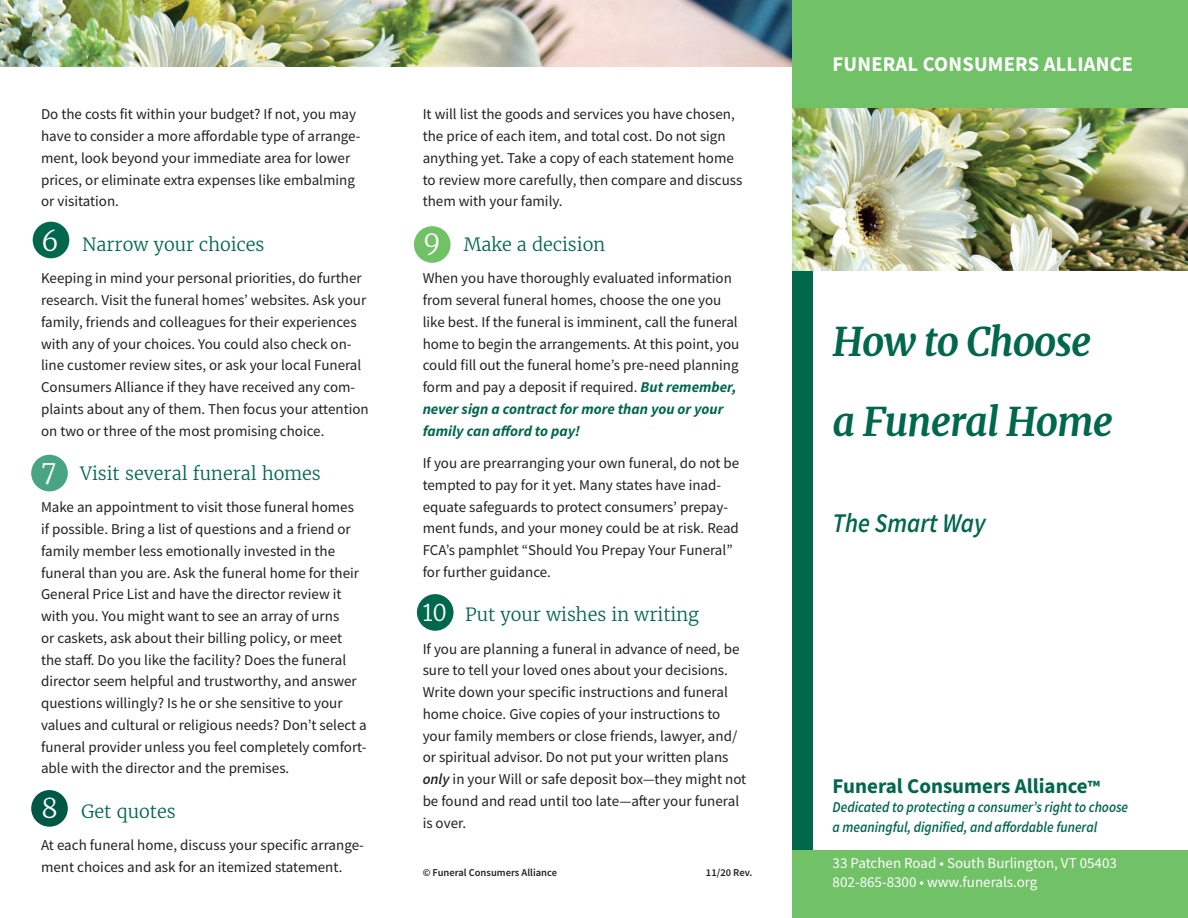
<style>
.page{position:relative;width:1188px;height:918px;background:#fff}
.page>*{position:absolute;margin:0;border:0;box-sizing:border-box;transform-origin:0 0}
.t1{font:italic 700 39px/80.4px "Merriweather";letter-spacing:-.025em;color:#01674d}
.t2{font:italic 600 27px "Source Sans Pro";color:#01674d;scale:.9 1}
.t3{font:300 27px "Merriweather";color:#fff}
.t4{font:700 21px "Source Sans Pro";color:#01674d}
.t5{font:700 21px "Source Sans Pro";letter-spacing:.01em;color:#fff}
.t6{font:300 18px "Merriweather";color:#01674d}
.t7{font:15px/21.8px "Source Sans Pro";color:#231f20}
.t8{font:italic 600 15px/19.5px "Source Sans Pro";color:#01674d;scale:.9 1}
.t9{font:15px/19.5px "Source Sans Pro";color:#fff}
.t10{font:600 10.5px "Source Sans Pro";color:#231f20}
.s1{font-weight:700;font-style:italic;color:#01674d}
.s2{font-size:27px;color:#fff}
.s3{font-weight:600;font-style:italic}
.s4{font-size:18px}
</style>
<div class="page">
<img style="left:0;top:0;width:792px;height:67px">
<div style="left:417px;top:594px;width:37px;height:37px;background:#01674d;border-radius:50%"></div>
<div style="left:414px;top:226px;width:37px;height:37px;background:#71c167;border-radius:50%"></div>
<div style="left:31px;top:790px;width:37px;height:37px;background:#005746;border-radius:50%"></div>
<div style="left:31px;top:455px;width:37px;height:36px;background:#48a483;border-radius:50%"></div>
<div style="left:33px;top:222px;width:36px;height:36px;background:#01674d;border-radius:50%"></div>
<div style="left:792px;top:265px;width:20px;height:586px;background:#01674d"></div>
<div style="left:792px;top:850px;width:396px;height:68px;background:#71c167"></div>
<div style="left:792px;top:0;width:396px;height:108px;background:#71c167"></div>
<img style="left:792px;top:108px;width:396px;height:162px">
<p class="t7" style="left:41px;top:104px;width:321px">Do the costs fit within your budget? If not, you may have to consider a more affordable type of arrange&shy;ment, look beyond your immediate area for lower prices, or eliminate extra expenses like embalming or visitation.</p>
<h2 class="t3" style="left:41px;top:224px;width:19px">6</h2>
<p class="t6" style="left:82px;top:233px;width:184px">Narrow your choices</p>
<p class="t7" style="left:41px;top:267px;width:329px">Keeping in mind your personal priorities, do further research. Visit the funeral homes’ websites. Ask your family, friends and colleagues for their experiences with any of your choices. You could also check on&shy;line customer review sites, or ask your local Funeral Consumers Alliance if they have received any com&shy;plaints about any of them. Then focus your attention on two or three of the most promising choice.</p>
<h2 class="t3" style="left:41px;top:453px;width:17px">7</h2>
<p class="t6" style="left:80px;top:462px;width:242px">Visit several funeral homes</p>
<p class="t7" style="left:41px;top:496px;width:327px">Make an appointment to visit those funeral homes<br>if possible. Bring a list of questions and a friend or family member less emotionally invested in the funeral than you are. Ask the funeral home for their General Price List and have the director review it with you. You might want to see an array of urns<br>or caskets, ask about their billing policy, or meet<br>the staff. Do you like the facility? Does the funeral director seem helpful and trustworthy, and answer questions willingly? Is he or she sensitive to your values and cultural or religious needs? Don’t select a funeral provider unless you feel completely comfort&shy;able with the director and the premises.</p>
<h2 class="t3" style="left:41px;top:791px;width:18px">8</h2>
<p class="t6" style="left:81px;top:800px;width:96px">Get quotes</p>
<p class="t7" style="left:41px;top:834px;width:324px">At each funeral home, discuss your specific arrange&shy;ment choices and ask for an itemized statement.</p>
<p class="t7" style="left:423px;top:104px;width:321px">It will list the goods and services you have chosen, the price of each item, and total cost. Do not sign anything yet. Take a copy of each statement home to review more carefully, then compare and discuss them with your family.</p>
<h2 class="t3" style="left:423px;top:224px;width:19px">9</h2>
<p class="t6" style="left:464px;top:233px;width:143px">Make a decision</p>
<p class="t7" style="left:423px;top:267px;width:318px">When you have thoroughly evaluated information from several funeral homes, choose the one you like best. If the funeral is imminent, call the funeral home to begin the arrangements. At this point, you could fill out the funeral home’s pre-need planning form and pay a deposit if required. <span class="s1">But remember, never sign a contract for more than you or your family can afford to pay!</span></p>
<p class="t7" style="left:423px;top:452px;width:318px">If you are prearranging your own funeral, do not be tempted to pay for it yet. Many states have inad&shy;equate safeguards to protect consumers’ prepay&shy;ment funds, and your money could be at risk. Read FCA’s pamphlet “Should You Prepay Your Funeral” for further guidance.</p>
<p class="t6" style="left:423px;top:603px;width:278px"><span class="s2">10</span> Put your wishes in writing</p>
<p class="t7" style="left:423px;top:638px;width:325px">If you are planning a funeral in advance of need, be sure to tell your loved ones about your decisions.<br>Write down your specific instructions and funeral home choice. Give copies of your instructions to your family members or close friends, lawyer, and/ or spiritual advisor. Do not put your written plans <span class="s3">only</span> in your Will or safe deposit box—they might not be found and read until too late—after your funeral is over.</p>
<p class="t10" style="left:423px;top:866px;width:136px">© Funeral Consumers Alliance</p>
<p class="t10" style="left:706px;top:866px;width:48px">11/20 Rev.</p>
<h3 class="t5" style="left:833px;top:50px;width:302px">FUNERAL CONSUMERS ALLIANCE</h3>
<h1 class="t1" style="left:833px;top:302px;width:282px">How to Choose a Funeral Home</h1>
<h2 class="t2" style="left:833px;top:505px;width:172px">The Smart Way</h2>
<h3 class="t4" style="left:833px;top:771px;width:269px">Funeral Consumers Alliance<span class="s4">™</span></h3>
<p class="t8" style="left:833px;top:797px;width:330px">Dedicated to protecting a consumer’s right to choose a meaningful, dignified, and affordable funeral</p>
<p class="t9" style="left:833px;top:853px;width:286px">33 Patchen Road • South Burlington, VT 05403<br>802-865-8300 • www.funerals.org</p>
</div>
